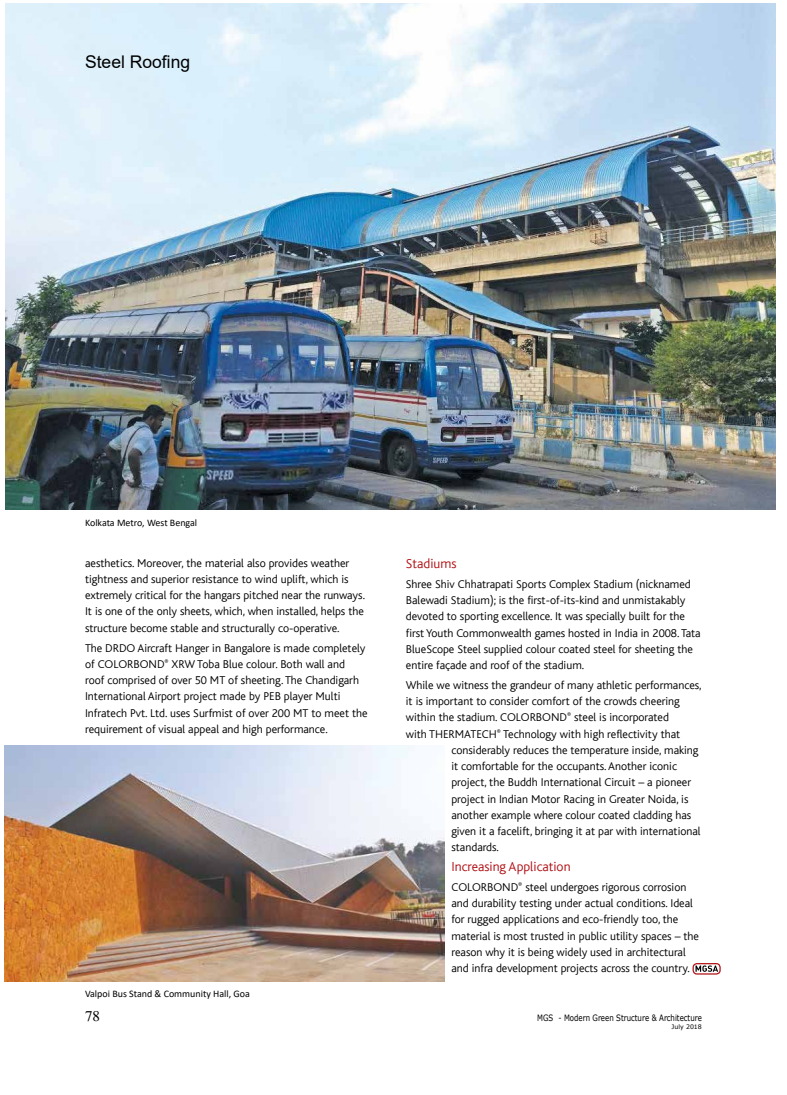
<style>
.page{position:relative;width:787px;height:1095px;background:#fff}
.page>*{position:absolute;margin:0;border:0;box-sizing:border-box;transform-origin:0 0}
.t1{font:17.5px "Arial";color:#000}
.t2{font:15px "Times";color:#000}
.t3{font:300 13.75px "Bliss";color:#b11116}
.t4{font:300 11.88px/16.2px "Bliss";color:#000}
.t5{font:10px "Calibri";color:#000}
.t6{font:8.75px "Verdana";color:#000;scale:.8 1}
.t7{font:6.25px "Verdana";color:#000}
</style>
<div class="page">
<img style="left:4px;top:746px;width:440px;height:235px">
<img style="left:5px;top:4px;width:770px;height:506px">
<svg style="left:695px;top:965px;width:23px;height:7px"></svg>
<div style="left:692px;top:963px;width:28px;height:11px;border:1px solid #b11116;border-radius:4px"></div>
<h1 class="t1" style="left:85px;top:49px;width:107px">Steel Roofing</h1>
<p class="t5" style="left:85px;top:516px;width:114px">Kolkata Metro, West Bengal</p>
<p class="t4" style="left:85px;top:555px;width:281px">aesthetics. Moreover, the material also provides weather tightness and superior resistance to wind uplift, which is extremely critical for the hangars pitched near the runways.<br>It is one of the only sheets, which, when installed, helps the structure become stable and structurally co-operative.</p>
<p class="t4" style="left:85px;top:640px;width:284px">The DRDO Aircraft Hanger in Bangalore is made completely of COLORBOND<sup>®</sup> XRW Toba Blue colour. Both wall and<br>roof comprised of over 50 MT of sheeting. The Chandigarh International Airport project made by PEB player Multi Infratech Pvt. Ltd. uses Surfmist of over 200 MT to meet the requirement of visual appeal and high performance.</p>
<p class="t5" style="left:85px;top:986px;width:166px">Valpoi Bus Stand &amp; Community Hall, Goa</p>
<p class="t3" style="left:406px;top:556px;width:52px">Stadiums</p>
<p class="t4" style="left:406px;top:576px;width:296px">Shree Shiv Chhatrapati Sports Complex Stadium (nicknamed Balewadi Stadium); is the first-of-its-kind and unmistakably devoted to sporting excellence. It was specially built for the first Youth Commonwealth games hosted in India in 2008. Tata BlueScope Steel supplied colour coated steel for sheeting the entire façade and roof of the stadium.</p>
<p class="t4" style="left:406px;top:677px;width:297px">While we witness the grandeur of many athletic performances, it is important to consider comfort of the crowds cheering within the stadium. COLORBOND<sup>®</sup> steel is incorporated<br>with THERMATECH<sup>®</sup> Technology with high reflectivity that</p>
<p class="t4" style="left:451px;top:742px;width:251px">considerably reduces the temperature inside, making it comfortable for the occupants. Another iconic project, the Buddh International Circuit – a pioneer project in Indian Motor Racing in Greater Noida, is another example where colour coated cladding has given it a facelift, bringing it at par with international standards.</p>
<p class="t3" style="left:451px;top:859px;width:121px">Increasing Application</p>
<p class="t4" style="left:451px;top:879px;width:249px">COLORBOND<sup>®</sup> steel undergoes rigorous corrosion and durability testing under actual conditions. Ideal for rugged applications and eco-friendly too, the material is most trusted in public utility spaces – the reason why it is being widely used in architectural and infra development projects across the country.</p>
<p class="t2" style="left:85px;top:1007px;width:16px">78</p>
<p class="t6" style="left:537px;top:1012px;width:207px">MGS - Modern Green Structure &amp; Architecture</p>
<p class="t7" style="left:671px;top:1022px;width:32px">July 2018</p>
</div>
